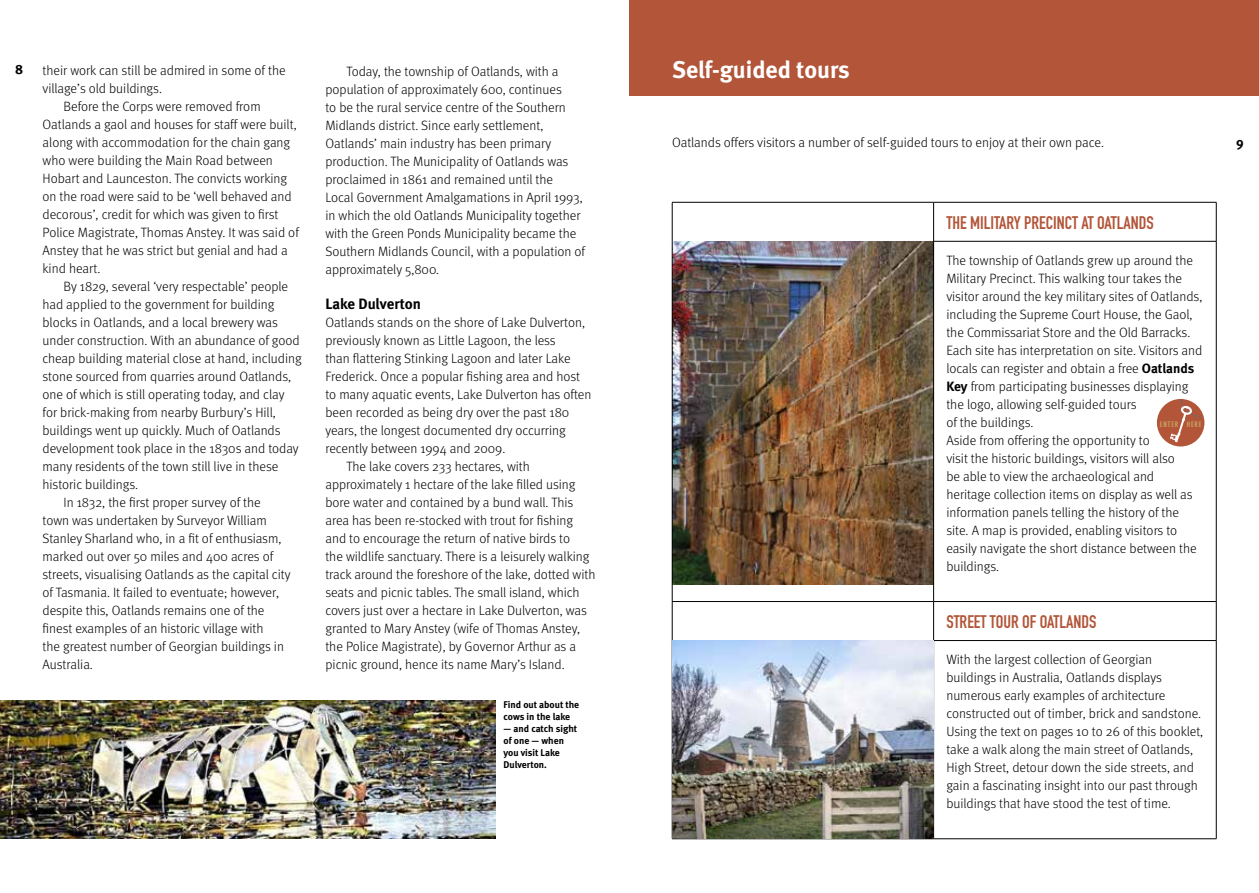
<style>
.page{position:relative;width:1259px;height:893px;background:#fff}
.page>*{position:absolute;margin:0;border:0;box-sizing:border-box;transform-origin:0 0}
.t1{font:700 24px "Meta";color:#fff}
.t2{font:18px "DIN Engschrift";color:#b25538}
.t3{font:700 15px "Meta";color:#000}
.t4{font:300 13.5px/18px "Meta";color:#000}
.t5{font:13.5px "Meta Bold Caps";color:#000}
.t6{font:700 9.75px/12px "Meta";color:#000}
.t7{font:700 condensed 7.5px "DIN Neuzeit Grotesk";letter-spacing:.1em;color:#c9ac68}
.s1{font-weight:700}
</style>
<div class="page">
<div style="left:629px;top:0;width:630px;height:96px;background:#b25538"></div>
<img style="left:673px;top:241px;width:260px;height:343px">
<hr style="left:672px;top:202px;width:261px;height:1px;background:#000">
<hr style="left:672px;top:202px;width:1px;height:39px;background:#000">
<hr style="left:933px;top:202px;width:283px;height:1px;background:#000">
<hr style="left:933px;top:202px;width:1px;height:39px;background:#000">
<hr style="left:1216px;top:202px;width:1px;height:39px;background:#000">
<hr style="left:672px;top:241px;width:1px;height:360px;background:#000">
<hr style="left:933px;top:241px;width:283px;height:1px;background:#000">
<hr style="left:933px;top:241px;width:1px;height:360px;background:#000">
<hr style="left:1216px;top:241px;width:1px;height:360px;background:#000">
<hr style="left:672px;top:601px;width:261px;height:1px;background:#000">
<hr style="left:672px;top:602px;width:1px;height:38px;background:#000">
<hr style="left:933px;top:601px;width:283px;height:1px;background:#000">
<hr style="left:933px;top:602px;width:1px;height:38px;background:#000">
<hr style="left:1216px;top:602px;width:1px;height:38px;background:#000">
<hr style="left:933px;top:640px;width:283px;height:1px;background:#000">
<hr style="left:933px;top:641px;width:1px;height:198px;background:#000">
<hr style="left:1216px;top:641px;width:1px;height:198px;background:#000">
<hr style="left:933px;top:838px;width:283px;height:1px;background:#000">
<img style="left:672px;top:640px;width:261px;height:199px">
<div style="left:1157px;top:399px;width:47px;height:47px;background:#b25538;border-radius:50%"></div>
<svg style="left:1169px;top:399px;width:34px;height:43px"></svg>
<img style="left:0;top:701px;width:495px;height:138px">
<p class="t5" style="left:15px;top:62px;width:10px">8</p>
<p class="t4" style="left:43px;top:61px;width:245px">their work can still be admired in some of the</p>
<p class="t4" style="left:43px;top:79px;width:121px">village’s old buildings.</p>
<p class="t4" style="left:64px;top:97px;width:199px">Before the Corps were removed from</p>
<p class="t4" style="left:43px;top:115px;width:256px">Oatlands a gaol and houses for staff were built,</p>
<p class="t4" style="left:43px;top:133px;width:249px">along with accommodation for the chain gang</p>
<p class="t4" style="left:43px;top:151px;width:232px">who were building the Main Road between</p>
<p class="t4" style="left:43px;top:169px;width:246px">Hobart and Launceston. The convicts working</p>
<p class="t4" style="left:43px;top:187px;width:251px">on the road were said to be ‘well behaved and</p>
<p class="t4" style="left:43px;top:205px;width:237px">decorous’, credit for which was given to first</p>
<p class="t4" style="left:43px;top:223px;width:258px">Police Magistrate, Thomas Anstey. It was said of</p>
<p class="t4" style="left:43px;top:241px;width:247px">Anstey that he was strict but genial and had a</p>
<p class="t4" style="left:43px;top:259px;width:59px">kind heart.</p>
<p class="t4" style="left:64px;top:277px;width:226px">By 1829, several ‘very respectable’ people</p>
<p class="t4" style="left:43px;top:295px;width:233px">had applied to the government for building</p>
<p class="t4" style="left:43px;top:313px;width:237px">blocks in Oatlands, and a local brewery was</p>
<p class="t4" style="left:43px;top:331px;width:259px">under construction. With an abundance of good</p>
<p class="t4" style="left:43px;top:349px;width:261px">cheap building material close at hand, including</p>
<p class="t4" style="left:43px;top:367px;width:250px">stone sourced from quarries around Oatlands,</p>
<p class="t4" style="left:43px;top:385px;width:243px">one of which is still operating today, and clay</p>
<p class="t4" style="left:43px;top:403px;width:235px">for brick-making from nearby Burbury’s Hill,</p>
<p class="t4" style="left:43px;top:421px;width:239px">buildings went up quickly. Much of Oatlands</p>
<p class="t4" style="left:43px;top:439px;width:258px">development took place in the 1830s and today</p>
<p class="t4" style="left:43px;top:457px;width:237px">many residents of the town still live in these</p>
<p class="t4" style="left:43px;top:475px;width:97px">historic buildings.</p>
<p class="t4" style="left:64px;top:493px;width:199px">In 1832, the first proper survey of the</p>
<p class="t4" style="left:43px;top:511px;width:226px">town was undertaken by Surveyor William</p>
<p class="t4" style="left:43px;top:529px;width:240px">Stanley Sharland who, in a fit of enthusiasm,</p>
<p class="t4" style="left:43px;top:547px;width:232px">marked out over 50 miles and 400 acres of</p>
<p class="t4" style="left:43px;top:565px;width:249px">streets, visualising Oatlands as the capital city</p>
<p class="t4" style="left:43px;top:583px;width:238px">of Tasmania. It failed to eventuate; however,</p>
<p class="t4" style="left:43px;top:601px;width:223px">despite this, Oatlands remains one of the</p>
<p class="t4" style="left:43px;top:619px;width:223px">finest examples of an historic village with</p>
<p class="t4" style="left:43px;top:637px;width:243px">the greatest number of Georgian buildings in</p>
<p class="t4" style="left:43px;top:655px;width:52px">Australia.</p>
<p class="t4" style="left:325px;top:62px;width:261px;text-indent:21px">Today, the township of Oatlands, with a population of approximately 600, continues<br>to be the rural service centre of the Southern Midlands district. Since early settlement, Oatlands’ main industry has been primary production. The Municipality of Oatlands was proclaimed in 1861 and remained until the<br>Local Government Amalgamations in April 1993, in which the old Oatlands Municipality together with the Green Ponds Municipality became the Southern Midlands Council, with a population of approximately 5,800.</p>
<p class="t3" style="left:325px;top:295px;width:97px">Lake Dulverton</p>
<p class="t4" style="left:325px;top:313px;width:261px">Oatlands stands on the shore of Lake Dulverton,</p>
<p class="t4" style="left:325px;top:331px;width:232px">previously known as Little Lagoon, the less</p>
<p class="t4" style="left:325px;top:349px;width:247px">than flattering Stinking Lagoon and later Lake</p>
<p class="t4" style="left:325px;top:367px;width:256px">Frederick. Once a popular fishing area and host</p>
<p class="t4" style="left:325px;top:385px;width:267px">to many aquatic events, Lake Dulverton has often</p>
<p class="t4" style="left:325px;top:403px;width:245px">been recorded as being dry over the past 180</p>
<p class="t4" style="left:325px;top:421px;width:242px">years, the longest documented dry occurring</p>
<p class="t4" style="left:325px;top:439px;width:181px">recently between 1994 and 2009.</p>
<p class="t4" style="left:346px;top:457px;width:185px">The lake covers 233 hectares, with</p>
<p class="t4" style="left:325px;top:475px;width:252px">approximately 1 hectare of the lake filled using</p>
<p class="t4" style="left:325px;top:493px;width:249px">bore water and contained by a bund wall. This</p>
<p class="t4" style="left:325px;top:511px;width:249px">area has been re-stocked with trout for fishing</p>
<p class="t4" style="left:325px;top:529px;width:246px">and to encourage the return of native birds to</p>
<p class="t4" style="left:325px;top:547px;width:266px">the wildlife sanctuary. There is a leisurely walking</p>
<p class="t4" style="left:325px;top:565px;width:271px">track around the foreshore of the lake, dotted with</p>
<p class="t4" style="left:325px;top:583px;width:256px">seats and picnic tables. The small island, which</p>
<p class="t4" style="left:325px;top:601px;width:263px">covers just over a hectare in Lake Dulverton, was</p>
<p class="t4" style="left:325px;top:619px;width:256px">granted to Mary Anstey (wife of Thomas Anstey,</p>
<p class="t4" style="left:325px;top:637px;width:252px">the Police Magistrate), by Governor Arthur as a</p>
<p class="t4" style="left:325px;top:655px;width:241px">picnic ground, hence its name Mary’s Island.</p>
<p class="t6" style="left:503px;top:699px;width:77px">Find out about the cows in the lake</p>
<p class="t6" style="left:503px;top:723px;width:75px">— and catch sight of one — when you visit Lake<br>Dulverton.</p>
<h1 class="t1" style="left:672px;top:56px;width:179px">Self-guided tours</h1>
<p class="t4" style="left:672px;top:133px;width:433px">Oatlands offers visitors a number of self-guided tours to enjoy at their own pace.</p>
<h2 class="t2" style="left:946px;top:212px;width:209px">THE MILITARY PRECINCT AT OATLANDS</h2>
<p class="t4" style="left:946px;top:251px;width:257px">The township of Oatlands grew up around the Military Precinct. This walking tour takes the visitor around the key military sites of Oatlands, including the Supreme Court House, the Gaol, the Commissariat Store and the Old Barracks.<br>Each site has interpretation on site. Visitors and locals can register and obtain a free <span class="s1">Oatlands Key</span> from participating businesses displaying the logo, allowing self-guided tours<br>of the buildings.<br>Aside from offering the opportunity to<br>visit the historic buildings, visitors will also<br>be able to view the archaeological and<br>heritage collection items on display as well as information panels telling the history of the site. A map is provided, enabling visitors to easily navigate the short distance between the buildings.</p>
<p class="t7" style="left:1160px;top:420px;width:43px">ENTER HERE</p>
<h2 class="t2" style="left:946px;top:611px;width:152px">STREET TOUR OF OATLANDS</h2>
<p class="t4" style="left:946px;top:650px;width:258px">With the largest collection of Georgian buildings in Australia, Oatlands displays numerous early examples of architecture constructed out of timber, brick and sandstone.<br>Using the text on pages 10 to 26 of this booklet, take a walk along the main street of Oatlands, High Street, detour down the side streets, and gain a fascinating insight into our past through buildings that have stood the test of time.</p>
<p class="t5" style="left:1236px;top:134px;width:9px">9</p>
</div>
